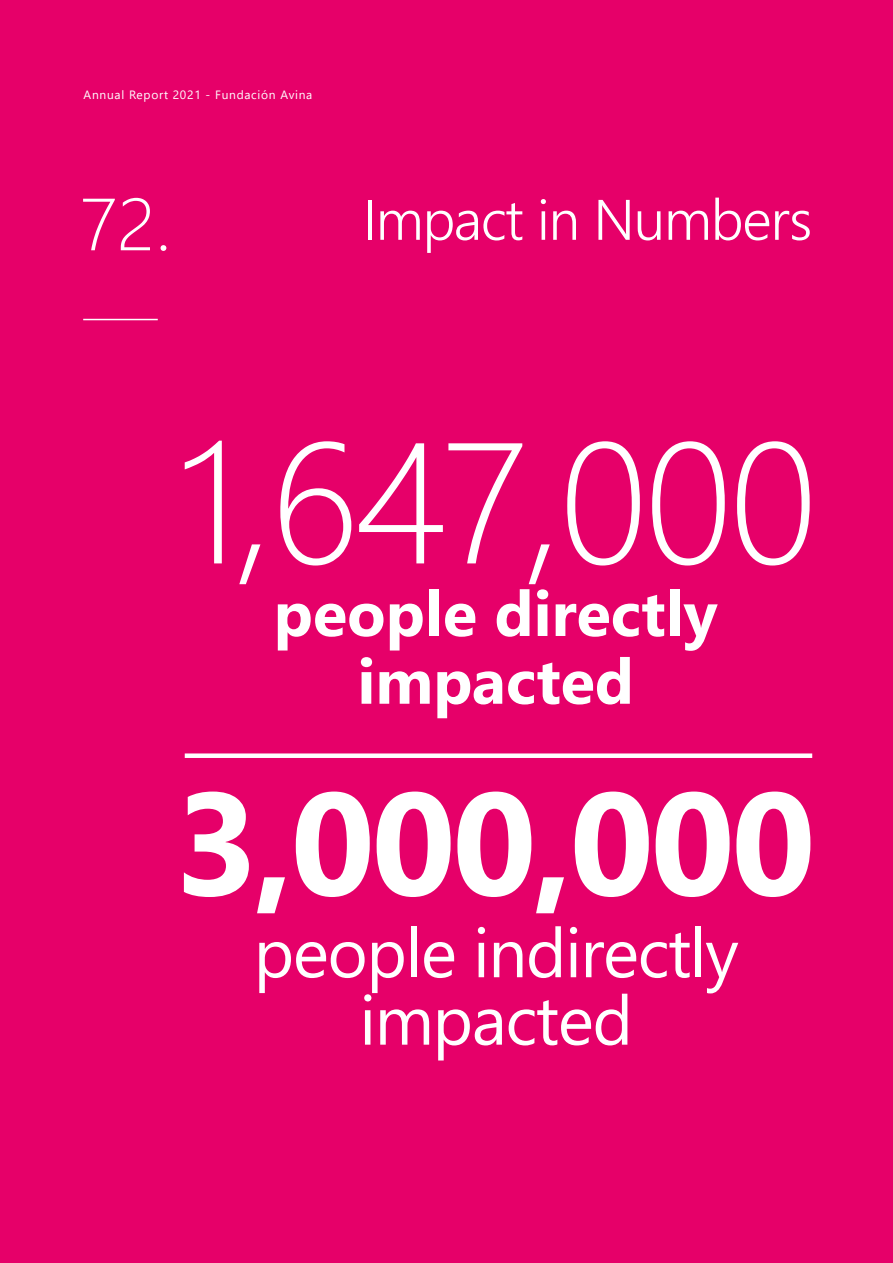
<style>
.page{position:relative;width:893px;height:1263px;background:#e60069}
.page>*{position:absolute;margin:0;border:0;box-sizing:border-box;transform-origin:0 0}
.t1{font:300 171.45px "Segoe UI";letter-spacing:-.02em;color:#fff}
.t2{font:700 145.65px "Segoe UI";letter-spacing:-.02em;color:#fff}
.t3{font:300 73.65px "Segoe UI";color:#fff}
.t4{font:68.85px/67.3px "Segoe UI";letter-spacing:-.02em;color:#fff;text-align:center}
.t5{font:700 63.15px/67.8px "Segoe UI";color:#fff;text-align:center}
.t6{font:300 57px "Segoe UI";letter-spacing:-.02em;color:#fff}
.t7{font:12px "Segoe UI";letter-spacing:.06em;color:#fff}
</style>
<div class="page">
<hr style="left:83px;top:319px;width:75px;height:1px;background:#fff">
<div style="left:185px;top:753px;width:627px;height:5px;background:#fff"></div>
<p class="t7" style="left:84px;top:84px;width:230px">Annual Report 2021 - Fundación Avina</p>
<h3 class="t3" style="left:81px;top:155px;width:93px">72.</h3>
<h3 class="t6" style="left:363px;top:166px;width:451px">Impact in Numbers</h3>
<h1 class="t1" style="left:178px;top:341px;width:641px">1,647,000</h1>
<h3 class="t5" style="left:274px;top:577px;width:445px">people directly impacted</h3>
<h2 class="t2" style="left:173px;top:740px;width:643px">3,000,000</h2>
<h3 class="t4" style="left:254px;top:913px;width:486px">people indirectly impacted</h3>
</div>
